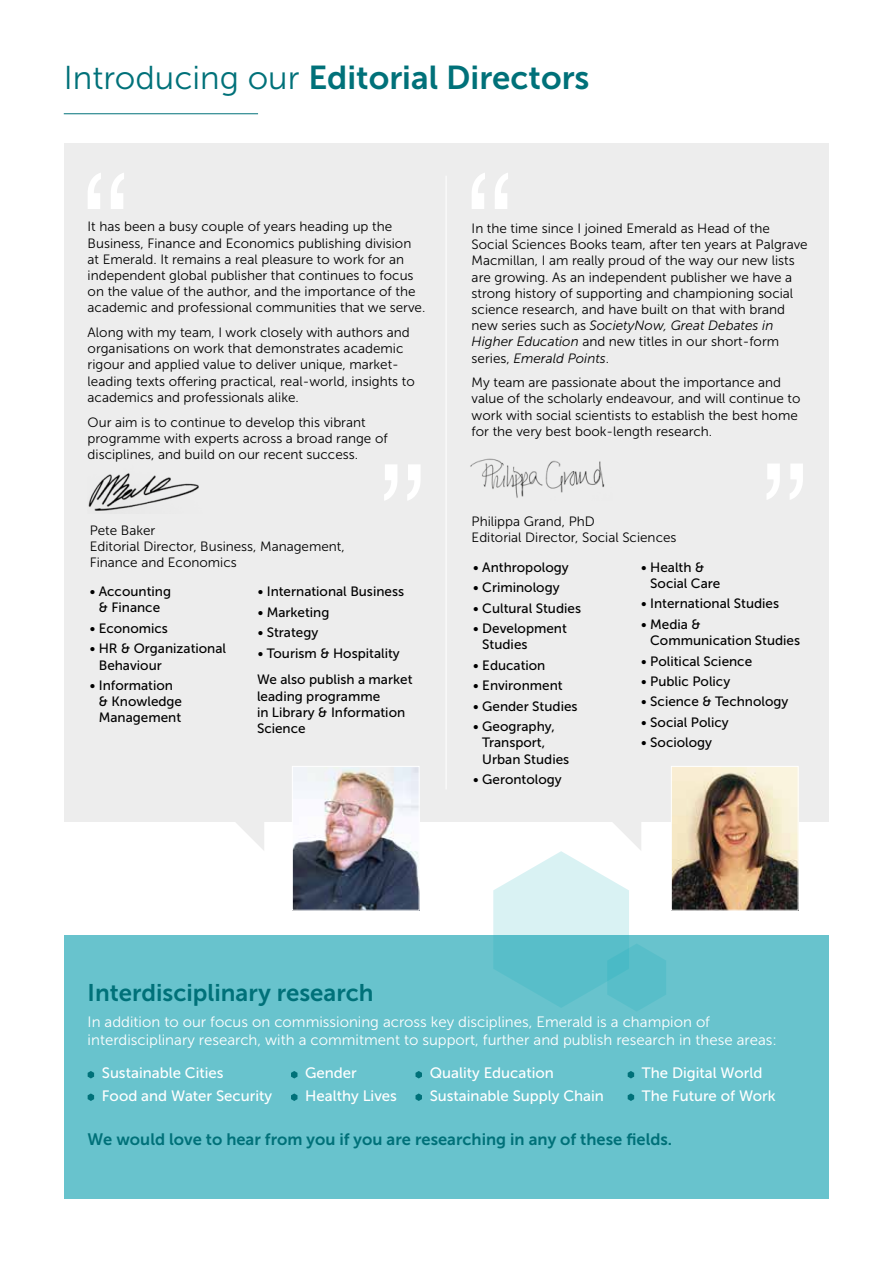
<style>
.page{position:relative;width:893px;height:1263px;background:#fff}
.page>*{position:absolute;margin:0;border:0;box-sizing:border-box;transform-origin:0 0}
.t1{font:33px "Museo Sans 700";color:#007179}
.t2{font:24px "Museo Sans 700";color:#007179}
.t3{font:16.5px "Museo Sans 700";color:#007179}
.t4{font:15px/18px "Museo Sans 300";color:#fff}
.t5{font:15px "Museo Sans 500";color:#fff}
.t6{font:13.5px/16.2px "Museo Sans 300";color:#000}
.t7{font:13.5px/16.2px "Museo Sans 500";color:#000}
.s1{font-family:"Museo Sans 300"}
.s2{font-style:italic}
</style>
<div class="page">
<div style="left:64px;top:143px;width:764px;height:679px;background:#ededed"></div>
<div style="left:64px;top:935px;width:764px;height:264px;background:#68c3cd"></div>
<hr style="left:64px;top:113px;width:194px;height:1px;background:#007179">
<svg style="left:472px;top:173px;width:36px;height:36px"></svg>
<svg style="left:767px;top:464px;width:36px;height:36px"></svg>
<img style="left:470px;top:458px;width:135px;height:40px">
<img style="left:673px;top:768px;width:123px;height:140px">
<div style="left:671px;top:766px;width:127px;height:144px;border:1px solid #fff"></div>
<svg style="left:88px;top:173px;width:36px;height:36px"></svg>
<svg style="left:384px;top:464px;width:36px;height:36px"></svg>
<img style="left:88px;top:473px;width:111px;height:38px">
<img style="left:294px;top:768px;width:124px;height:140px">
<div style="left:292px;top:766px;width:128px;height:144px;border:1px solid #fff"></div>
<svg style="left:88px;top:1071px;width:6px;height:7px"></svg>
<svg style="left:291px;top:1071px;width:6px;height:7px"></svg>
<svg style="left:415px;top:1071px;width:7px;height:7px"></svg>
<svg style="left:628px;top:1071px;width:6px;height:7px"></svg>
<svg style="left:88px;top:1093px;width:6px;height:8px"></svg>
<svg style="left:291px;top:1093px;width:6px;height:8px"></svg>
<svg style="left:415px;top:1093px;width:7px;height:8px"></svg>
<svg style="left:628px;top:1093px;width:6px;height:8px"></svg>
<hr style="left:446px;top:176px;width:1px;height:613px;background:#fff">
<svg style="left:236px;top:822px;width:28px;height:28px"></svg>
<svg style="left:493px;top:822px;width:173px;height:189px"></svg>
<h1 class="t1" style="left:64px;top:59px;width:527px"><span class="s1">Introducing our</span> Editorial Directors</h1>
<p class="t6" style="left:88px;top:219px;width:339px">It has been a busy couple of years heading up the Business, Finance and Economics publishing division at Emerald. It remains a real pleasure to work for an independent global publisher that continues to focus on the value of the author, and the importance of the academic and professional communities that we serve.</p>
<p class="t6" style="left:88px;top:324px;width:329px">Along with my team, I work closely with authors and organisations on work that demonstrates academic rigour and applied value to deliver unique, market&shy;leading texts offering practical, real-world, insights to academics and professionals alike.</p>
<p class="t6" style="left:88px;top:414px;width:302px">Our aim is to continue to develop this vibrant programme with experts across a broad range of disciplines, and build on our recent success.</p>
<p class="t6" style="left:90px;top:522px;width:256px">Pete Baker<br>Editorial Director, Business, Management,<br>Finance and Economics</p>
<p class="t7" style="left:90px;top:583px;width:83px;text-align:center">• Accounting &amp; Finance</p>
<p class="t7" style="left:90px;top:620px;width:80px">• Economics</p>
<p class="t7" style="left:99px;top:641px;width:129px;text-indent:-9px">• HR &amp; Organizational<br>Behaviour</p>
<p class="t7" style="left:99px;top:677px;width:85px;text-indent:-9px">• Information &amp; Knowledge<br>Management</p>
<p class="t7" style="left:258px;top:583px;width:148px">• International Business</p>
<p class="t7" style="left:258px;top:604px;width:73px">• Marketing</p>
<p class="t7" style="left:258px;top:624px;width:62px">• Strategy</p>
<p class="t7" style="left:258px;top:645px;width:144px">• Tourism &amp; Hospitality</p>
<p class="t7" style="left:257px;top:672px;width:157px">We also publish a market leading programme<br>in Library &amp; Information<br>Science</p>
<p class="t6" style="left:472px;top:220px;width:338px">In the time since I joined Emerald as Head of the Social Sciences Books team, after ten years at Palgrave Macmillan, I am really proud of the way our new lists are growing. As an independent publisher we have a strong history of supporting and championing social science research, and have built on that with brand new series such as <span class="s2">SocietyNow, Great Debates in Higher Education</span> and new titles in our short-form series, <span class="s2">Emerald Points</span>.</p>
<p class="t6" style="left:472px;top:375px;width:330px">My team are passionate about the importance and value of the scholarly endeavour, and will continue to work with social scientists to establish the best home for the very best book-length research.</p>
<p class="t6" style="left:472px;top:513px;width:206px">Philippa Grand, PhD<br>Editorial Director, Social Sciences</p>
<p class="t7" style="left:473px;top:559px;width:97px">• Anthropology</p>
<p class="t7" style="left:473px;top:579px;width:88px">• Criminology</p>
<p class="t7" style="left:473px;top:600px;width:109px">• Cultural Studies</p>
<p class="t7" style="left:482px;top:620px;width:86px;text-indent:-9px">• Development<br>Studies</p>
<p class="t7" style="left:473px;top:657px;width:74px">• Education</p>
<p class="t7" style="left:473px;top:677px;width:91px">• Environment</p>
<p class="t7" style="left:473px;top:698px;width:106px">• Gender Studies</p>
<p class="t7" style="left:482px;top:718px;width:88px;text-indent:-9px">• Geography,<br>Transport,<br>Urban Studies</p>
<p class="t7" style="left:473px;top:771px;width:90px">• Gerontology</p>
<p class="t7" style="left:650px;top:559px;width:72px;text-indent:-9px">• Health &amp;<br>Social Care</p>
<p class="t7" style="left:641px;top:596px;width:139px">• International Studies</p>
<p class="t7" style="left:650px;top:616px;width:151px;text-indent:-9px">• Media &amp;<br>Communication Studies</p>
<p class="t7" style="left:641px;top:653px;width:112px">• Political Science</p>
<p class="t7" style="left:641px;top:673px;width:91px">• Public Policy</p>
<p class="t7" style="left:641px;top:694px;width:149px">• Science &amp; Technology</p>
<p class="t7" style="left:641px;top:714px;width:89px">• Social Policy</p>
<p class="t7" style="left:641px;top:735px;width:72px">• Sociology</p>
<h2 class="t2" style="left:88px;top:979px;width:287px">Interdisciplinary research</h2>
<p class="t4" style="left:88px;top:1013px;width:691px">In addition to our focus on commissioning across key disciplines, Emerald is a champion of interdisciplinary research, with a commitment to support, further and publish research in these areas:</p>
<p class="t5" style="left:102px;top:1065px;width:123px">Sustainable Cities</p>
<p class="t5" style="left:305px;top:1065px;width:53px">Gender</p>
<p class="t5" style="left:430px;top:1065px;width:126px">Quality Education</p>
<p class="t5" style="left:642px;top:1065px;width:122px">The Digital World</p>
<p class="t5" style="left:102px;top:1087px;width:172px">Food and Water Security</p>
<p class="t5" style="left:305px;top:1087px;width:93px">Healthy Lives</p>
<p class="t5" style="left:430px;top:1087px;width:176px">Sustainable Supply Chain</p>
<p class="t5" style="left:642px;top:1087px;width:135px">The Future of Work</p>
<p class="t3" style="left:88px;top:1130px;width:586px">We would love to hear from you if you are researching in any of these fields.</p>
</div>
